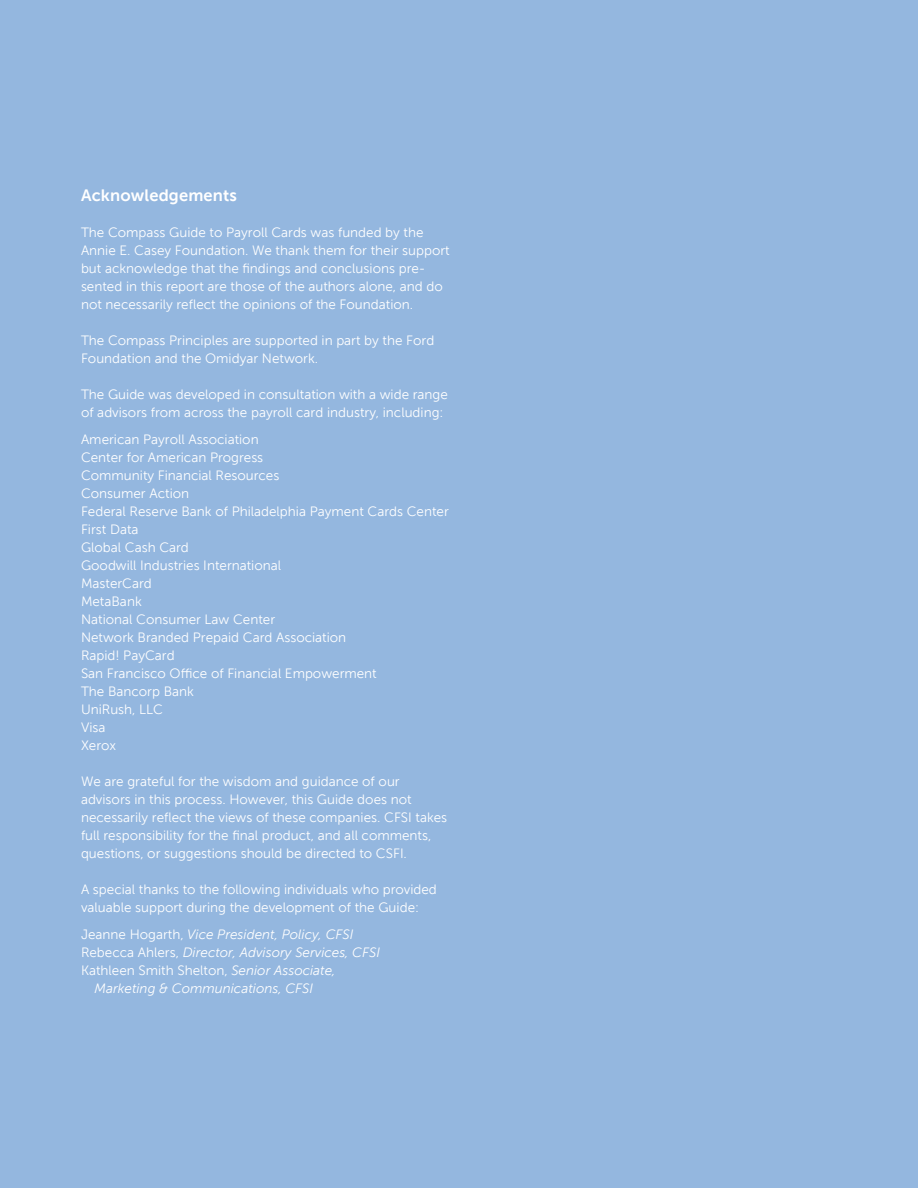
<style>
.page{position:relative;width:918px;height:1188px;background:#94b7df}
.page>*{position:absolute;margin:0;border:0;box-sizing:border-box;transform-origin:0 0}
.t1{font:16.5px "Museo Sans 700";letter-spacing:.01em;color:#fff}
.t2{font:13.5px/18px "Museo Sans 300";color:#fff}
.t3{font:italic 13.5px "Museo Sans 300";color:#fff}
.s1{font-style:normal}
.s2{font-style:italic}
</style>
<div class="page">
<p class="t1" style="left:81px;top:186px;width:158px">Acknowledgements</p>
<p class="t2" style="left:81px;top:223px;width:370px">The Compass Guide to Payroll Cards was funded by the Annie E. Casey Foundation. We thank them for their support but acknowledge that the findings and conclusions pre&shy;sented in this report are those of the authors alone, and do not necessarily reflect the opinions of the Foundation.</p>
<p class="t2" style="left:81px;top:331px;width:355px">The Compass Principles are supported in part by the Ford<br>Foundation and the Omidyar Network.</p>
<p class="t2" style="left:81px;top:385px;width:368px">The Guide was developed in consultation with a wide range of advisors from across the payroll card industry, including:</p>
<p class="t2" style="left:81px;top:430px;width:369px">American Payroll Association<br>Center for American Progress<br>Community Financial Resources<br>Consumer Action<br>Federal Reserve Bank of Philadelphia Payment Cards Center<br>First Data<br>Global Cash Card<br>Goodwill Industries International<br>MasterCard<br>MetaBank<br>National Consumer Law Center<br>Network Branded Prepaid Card Association<br>Rapid! PayCard<br>San Francisco Office of Financial Empowerment<br>The Bancorp Bank<br>UniRush, LLC<br>Visa<br>Xerox</p>
<p class="t2" style="left:81px;top:772px;width:368px">We are grateful for the wisdom and guidance of our advisors in this process. However, this Guide does not necessarily reflect the views of these companies. CFSI takes full responsibility for the final product, and all comments, questions, or suggestions should be directed to CSFI.</p>
<p class="t2" style="left:81px;top:880px;width:357px">A special thanks to the following individuals who provided valuable support during the development of the Guide:</p>
<p class="t3" style="left:81px;top:927px;width:274px"><span class="s1">Jeanne Hogarth,</span> Vice President, Policy, CFSI</p>
<p class="t3" style="left:81px;top:945px;width:301px"><span class="s1">Rebecca Ahlers,</span> Director, Advisory Services, CFSI</p>
<p class="t2" style="left:81px;top:961px;width:256px">Kathleen Smith Shelton, <span class="s2">Senior Associate,</span></p>
<p class="t3" style="left:94px;top:981px;width:220px">Marketing &amp; Communications, CFSI</p>
</div>
